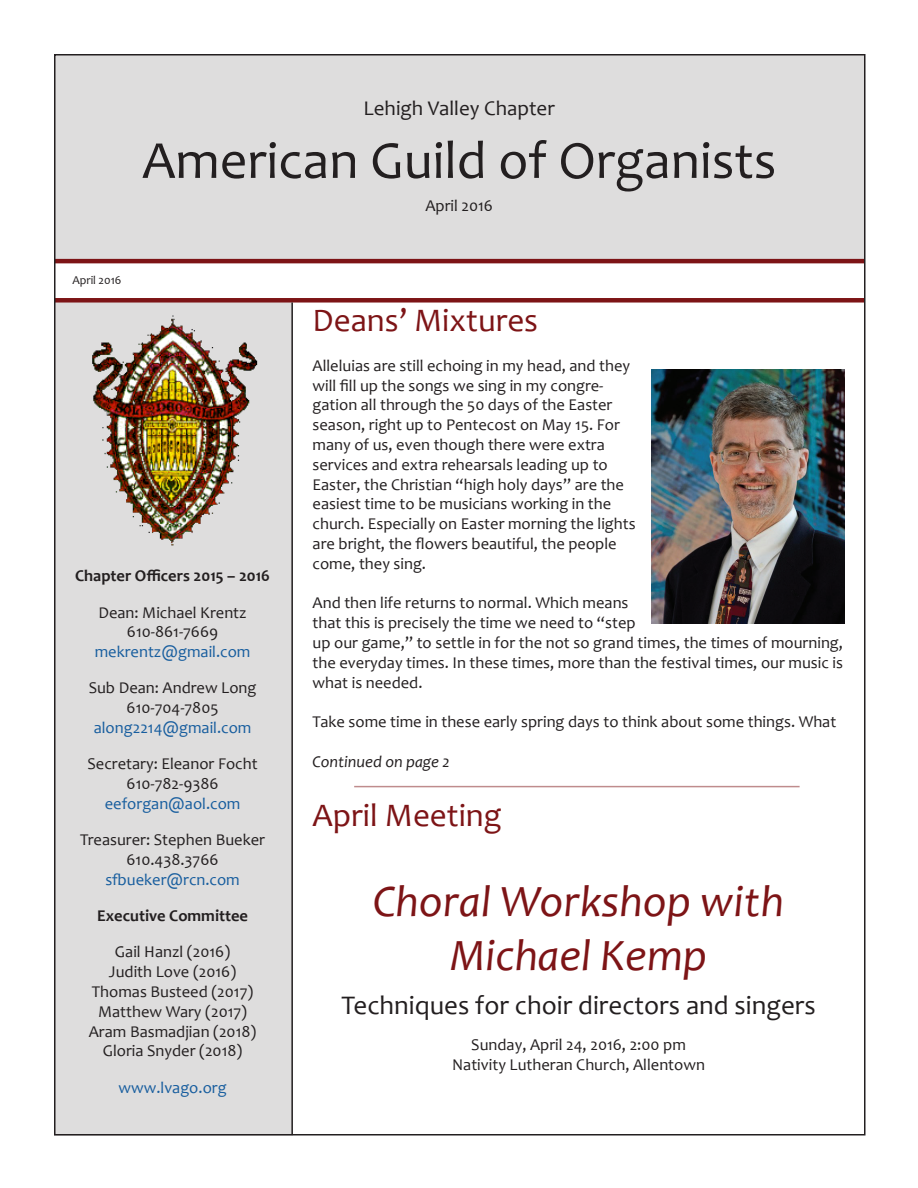
<style>
.page{position:relative;width:918px;height:1188px;background:#fff}
.page>*{position:absolute;margin:0;border:0;box-sizing:border-box;transform-origin:0 0}
.t1{font:54px "Candara";color:#231f20}
.t2{font:italic 45px/54px "Candara";color:#7d1416;text-align:center}
.t3{font:33px "Candara";color:#7d1416}
.t4{font:27px "Candara";color:#231f20}
.t5{font:21px "Candara";color:#231f20}
.t6{font:16.5px/19.8px "Candara";color:#231f20;text-align:center}
.t7{font:700 16.5px "Candara";color:#231f20}
.t8{font:italic 16.5px "Candara";color:#231f20}
.t9{font:16.5px "Candara";color:#175d9e}
.t10{font:12px "Candara";color:#231f20}
.s1{color:#175d9e}
</style>
<div class="page">
<div style="left:54px;top:54px;width:810px;height:205px;background:#dedddd"></div>
<div style="left:54px;top:303px;width:239px;height:833px;background:#dedddd"></div>
<img style="left:92px;top:315px;width:166px;height:231px">
<hr style="left:54px;top:259px;width:810px;height:4px;background:#7d1416">
<div style="left:54px;top:298px;width:810px;height:5px;background:#7d1416"></div>
<hr style="left:291px;top:303px;width:2px;height:832px;background:#231f20">
<hr style="left:354px;top:786px;width:446px;height:1px;background:#7d1416">
<img style="left:651px;top:369px;width:193px;height:255px">
<p class="t5" style="left:364px;top:95px;width:193px">Lehigh Valley Chapter</p>
<h1 class="t1" style="left:142px;top:126px;width:636px">American Guild of Organists</h1>
<p class="t6" style="left:425px;top:195px;width:69px">April 2016</p>
<p class="t10" style="left:72px;top:273px;width:51px">April 2016</p>
<p class="t7" style="left:75px;top:566px;width:196px">Chapter Officers 2015 – 2016</p>
<p class="t6" style="left:95px;top:602px;width:157px">Dean: Michael Krentz<br>610-861-7669 <span class="s1">mekrentz@gmail.com</span></p>
<p class="t6" style="left:89px;top:678px;width:169px">Sub Dean: Andrew Long<br>610-704-7805 <span class="s1">along2214@gmail.com</span></p>
<p class="t6" style="left:88px;top:754px;width:172px">Secretary: Eleanor Focht<br>610-782-9386 <span class="s1">eeforgan@aol.com</span></p>
<p class="t6" style="left:80px;top:830px;width:187px">Treasurer: Stephen Bueker<br>610.438.3766 <span class="s1">sfbueker@rcn.com</span></p>
<p class="t7" style="left:97px;top:905px;width:152px">Executive Committee</p>
<p class="t6" style="left:89px;top:942px;width:169px">Gail Hanzl (2016)<br>Judith Love (2016)<br>Thomas Busteed (2017)<br>Matthew Wary (2017)<br>Aram Basmadjian (2018)<br>Gloria Snyder (2018)</p>
<p class="t9" style="left:119px;top:1077px;width:110px">www.lvago.org</p>
<p class="t3" style="left:313px;top:300px;width:227px">Deans’ Mixtures</p>
<p class="t6" style="left:313px;top:355px;width:325px;text-align:left">Alleluias are still echoing in my head, and they will fill up the songs we sing in my congre&shy;gation all through the 50 days of the Easter season, right up to Pentecost on May 15. For many of us, even though there were extra services and extra rehearsals leading up to Easter, the Christian “high holy days” are the easiest time to be musicians working in the church. Especially on Easter morning the lights are bright, the flowers beautiful, the people come, they sing.</p>
<p class="t6" style="left:313px;top:593px;width:532px;text-align:left">And then life returns to normal. Which means<br>that this is precisely the time we need to “step<br>up our game,” to settle in for the not so grand times, the times of mourning, the everyday times. In these times, more than the festival times, our music is what is needed.</p>
<p class="t6" style="left:313px;top:712px;width:525px">Take some time in these early spring days to think about some things. What</p>
<p class="t8" style="left:313px;top:751px;width:139px">Continued on page 2</p>
<p class="t3" style="left:313px;top:795px;width:191px">April Meeting</p>
<p class="t2" style="left:373px;top:874px;width:412px">Choral Workshop with<br>Michael Kemp</p>
<p class="t4" style="left:341px;top:988px;width:476px">Techniques for choir directors and singers</p>
<p class="t6" style="left:471px;top:1035px;width:216px">Sunday, April 24, 2016, 2:00 pm</p>
<p class="t6" style="left:452px;top:1054px;width:254px">Nativity Lutheran Church, Allentown</p>
</div>
